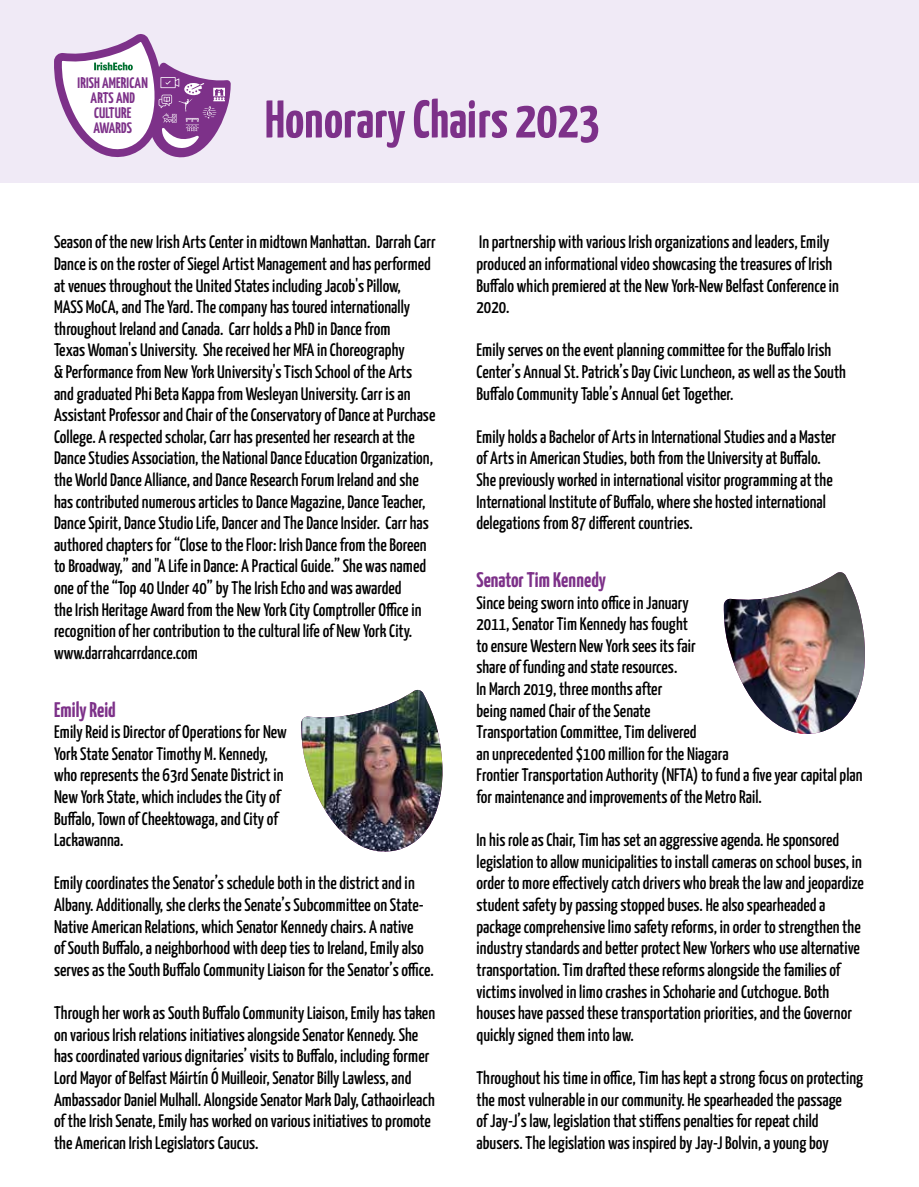
<style>
.page{position:relative;width:919px;height:1187px;background:#fff}
.page>*{position:absolute;margin:0;border:0;box-sizing:border-box;transform-origin:0 0}
.t1{font:200 52.95px "Yanone Kaffeesatz";color:#7d3189}
.t2{font:200 21px "Yanone Kaffeesatz";color:#7d3189}
.t3{font:500 18px/21.6px "Yanone Kaffeesatz";color:#000}
.t4{font:200 15.15px/15.1px "Yanone Kaffeesatz";letter-spacing:.01em;color:#7d3189;text-align:center}
</style>
<div class="page">
<div style="left:0;top:0;width:918px;height:183px;background:#f0eaf6"></div>
<svg style="left:54px;top:34px;width:177px;height:124px"></svg>
<img style="left:723px;top:572px;width:142px;height:162px">
<img style="left:301px;top:690px;width:142px;height:162px">
<p class="t4" style="left:78px;top:74px;width:72px">IRISH AMERICAN<br>ARTS AND<br>CULTURE<br>AWARDS</p>
<h1 class="t1" style="left:265px;top:81px;width:336px">Honorary Chairs 2023</h1>
<p class="t3" style="left:54px;top:230px;width:383px">Season of the new Irish Arts Center in midtown Manhattan. Darrah Carr Dance is on the roster of Siegel Artist Management and has performed at venues throughout the United States including Jacob's Pillow,<br>MASS MoCA, and The Yard. The company has toured internationally throughout Ireland and Canada. Carr holds a PhD in Dance from<br>Texas Woman's University. She received her MFA in Choreography<br>&amp; Performance from New York University's Tisch School of the Arts and graduated Phi Beta Kappa from Wesleyan University. Carr is an Assistant Professor and Chair of the Conservatory of Dance at Purchase College. A respected scholar, Carr has presented her research at the Dance Studies Association, the National Dance Education Organization, the World Dance Alliance, and Dance Research Forum Ireland and she has contributed numerous articles to Dance Magazine, Dance Teacher, Dance Spirit, Dance Studio Life, Dancer and The Dance Insider. Carr has authored chapters for “Close to the Floor: Irish Dance from the Boreen to Broadway,” and "A Life in Dance: A Practical Guide.” She was named one of the “Top 40 Under 40” by The Irish Echo and was awarded<br>the Irish Heritage Award from the New York City Comptroller Office in recognition of her contribution to the cultural life of New York City. www.darrahcarrdance.com</p>
<p class="t2" style="left:54px;top:694px;width:63px">Emily Reid</p>
<p class="t3" style="left:54px;top:719px;width:234px">Emily Reid is Director of Operations for New York State Senator Timothy M. Kennedy, who represents the 63rd Senate District in New York State, which includes the City of Buffalo, Town of Cheektowaga, and City of Lackawanna.</p>
<p class="t3" style="left:54px;top:871px;width:381px">Emily coordinates the Senator’s schedule both in the district and in Albany. Additionally, she clerks the Senate’s Subcommittee on State-Native American Relations, which Senator Kennedy chairs. A native<br>of South Buffalo, a neighborhood with deep ties to Ireland, Emily also serves as the South Buffalo Community Liaison for the Senator’s office.</p>
<p class="t3" style="left:54px;top:1000px;width:382px">Through her work as South Buffalo Community Liaison, Emily has taken on various Irish relations initiatives alongside Senator Kennedy. She has coordinated various dignitaries’ visits to Buffalo, including former Lord Mayor of Belfast Máirtín Ó Muilleoir, Senator Billy Lawless, and Ambassador Daniel Mulhall. Alongside Senator Mark Daly, Cathaoirleach of the Irish Senate, Emily has worked on various initiatives to promote the American Irish Legislators Caucus.</p>
<p class="t3" style="left:476px;top:230px;width:364px">In partnership with various Irish organizations and leaders, Emily produced an informational video showcasing the treasures of Irish Buffalo which premiered at the New York-New Belfast Conference in 2020.</p>
<p class="t3" style="left:476px;top:338px;width:371px">Emily serves on the event planning committee for the Buffalo Irish<br>Center’s Annual St. Patrick’s Day Civic Luncheon, as well as the South<br>Buffalo Community Table’s Annual Get Together.</p>
<p class="t3" style="left:476px;top:424px;width:361px">Emily holds a Bachelor of Arts in International Studies and a Master of Arts in American Studies, both from the University at Buffalo.<br>She previously worked in international visitor programming at the International Institute of Buffalo, where she hosted international delegations from 87 different countries.</p>
<p class="t2" style="left:476px;top:564px;width:131px">Senator Tim Kennedy</p>
<p class="t3" style="left:476px;top:590px;width:387px">Since being sworn into office in January<br>2011, Senator Tim Kennedy has fought<br>to ensure Western New York sees its fair<br>share of funding and state resources.<br>In March 2019, three months after<br>being named Chair of the Senate<br>Transportation Committee, Tim delivered<br>an unprecedented $100 million for the Niagara<br>Frontier Transportation Authority (NFTA) to fund a five year capital plan for maintenance and improvements of the Metro Rail.</p>
<p class="t3" style="left:476px;top:827px;width:389px">In his role as Chair, Tim has set an aggressive agenda. He sponsored legislation to allow municipalities to install cameras on school buses, in order to more effectively catch drivers who break the law and jeopardize student safety by passing stopped buses. He also spearheaded a package comprehensive limo safety reforms, in order to strengthen the industry standards and better protect New Yorkers who use alternative transportation. Tim drafted these reforms alongside the families of victims involved in limo crashes in Schoharie and Cutchogue. Both houses have passed these transportation priorities, and the Governor quickly signed them into law.</p>
<p class="t3" style="left:476px;top:1065px;width:388px">Throughout his time in office, Tim has kept a strong focus on protecting the most vulnerable in our community. He spearheaded the passage<br>of Jay-J’s law, legislation that stiffens penalties for repeat child abusers. The legislation was inspired by Jay-J Bolvin, a young boy</p>
</div>
